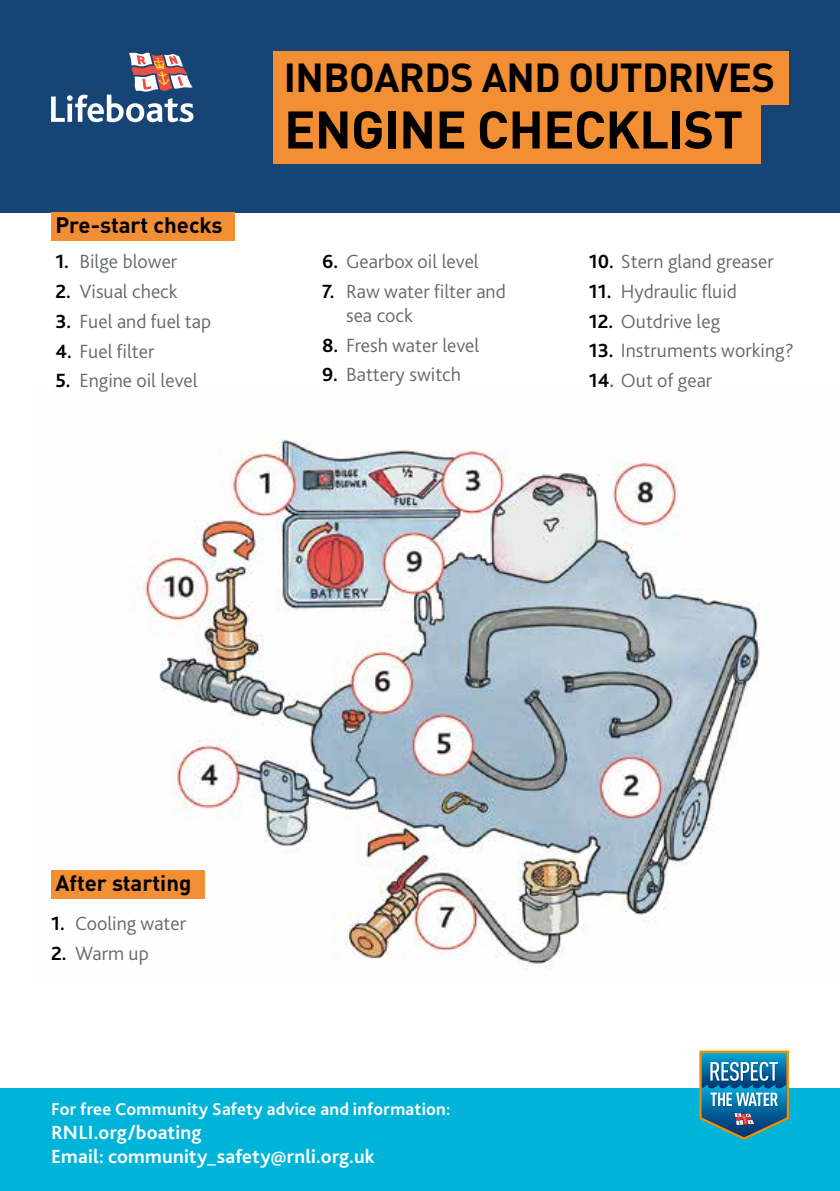
<style>
.page{position:relative;width:840px;height:1191px;background:#fff}
.page>*{position:absolute;margin:0;border:0;box-sizing:border-box;transform-origin:0 0}
.t1{font:700 52px "DINOT";letter-spacing:-.015em;color:#000}
.t2{font:700 40px "DINOT";letter-spacing:-.015em;color:#000}
.t3{font:700 22px "DINOT";color:#000}
.t4{font:300 20px/24px "Bliss 2";color:#666a6d}
.t5{font:700 20px/24px "Bliss 2";letter-spacing:.01em;color:#fff}
.t6{font:700 18px "Bliss 2";letter-spacing:.015em;color:#fff}
.s1{font-weight:700;color:#000}
.s2{font-weight:700}
</style>
<div class="page">
<img style="left:51px;top:439px;width:709px;height:530px">
<div style="left:0;top:0;width:839px;height:213px;background:#164474"></div>
<div style="left:0;top:1089px;width:839px;height:102px;background:#00b4d9"></div>
<svg style="left:699px;top:1050px;width:89px;height:90px"></svg>
<svg style="left:51px;top:52px;width:143px;height:70px"></svg>
<div style="left:273px;top:51px;width:515px;height:54px;background:#f28e34"></div>
<div style="left:273px;top:98px;width:487px;height:66px;background:#f28e34"></div>
<div style="left:51px;top:213px;width:183px;height:28px;background:#f28e34"></div>
<div style="left:51px;top:870px;width:153px;height:28px;background:#f28e34"></div>
<p class="t3" style="left:55px;top:211px;width:168px">Pre-start checks</p>
<p class="t4" style="left:55px;top:249px;width:123px"><span class="s1">1.</span> Bilge blower</p>
<p class="t4" style="left:55px;top:279px;width:124px"><span class="s1">2.</span> Visual check</p>
<p class="t4" style="left:55px;top:309px;width:157px"><span class="s1">3.</span> Fuel and fuel tap</p>
<p class="t4" style="left:55px;top:338px;width:101px"><span class="s1">4.</span> Fuel filter</p>
<p class="t4" style="left:55px;top:368px;width:144px"><span class="s1">5.</span> Engine oil level</p>
<h2 class="t2" style="left:284px;top:52px;width:492px">INBOARDS AND OUTDRIVES</h2>
<h1 class="t1" style="left:284px;top:96px;width:460px">ENGINE CHECKLIST</h1>
<p class="t4" style="left:322px;top:249px;width:158px"><span class="s1">6.</span> Gearbox oil level</p>
<p class="t4" style="left:346px;top:279px;width:161px;text-indent:-24px"><span class="s1">7.</span> Raw water filter and sea cock</p>
<p class="t4" style="left:322px;top:333px;width:159px"><span class="s1">8.</span> Fresh water level</p>
<p class="t4" style="left:322px;top:362px;width:140px"><span class="s1">9.</span> Battery switch</p>
<p class="t4" style="left:588px;top:249px;width:186px"><span class="s1">10.</span> Stern gland greaser</p>
<p class="t4" style="left:588px;top:279px;width:150px"><span class="s1">11.</span> Hydraulic fluid</p>
<p class="t4" style="left:588px;top:309px;width:133px"><span class="s1">12.</span> Outdrive leg</p>
<p class="t4" style="left:588px;top:338px;width:206px"><span class="s1">13.</span> Instruments working?</p>
<p class="t4" style="left:588px;top:368px;width:125px"><span class="s1">14</span><span class="s2">.</span> Out of gear</p>
<p class="t3" style="left:55px;top:868px;width:137px">After starting</p>
<p class="t4" style="left:51px;top:911px;width:137px"><span class="s1">1.</span> Cooling water</p>
<p class="t4" style="left:51px;top:941px;width:99px"><span class="s1">2.</span> Warm up</p>
<p class="t6" style="left:51px;top:1097px;width:400px">For free Community Safety advice and information:</p>
<p class="t5" style="left:51px;top:1119px;width:325px">RNLI.org/boating<br>Email: community_safety@rnli.org.uk</p>
</div>
